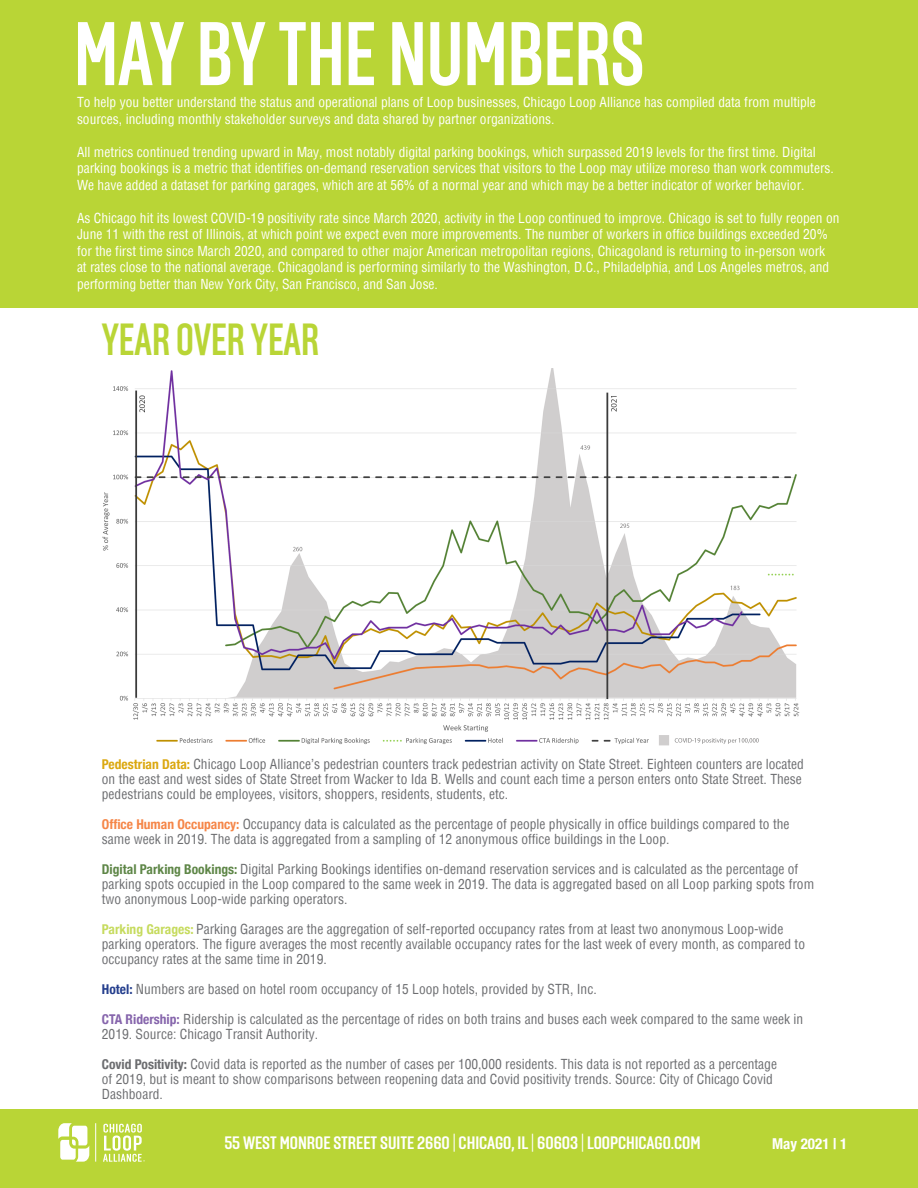
<style>
.page{position:relative;width:918px;height:1188px;background:#fff}
.page>*{position:absolute;margin:0;border:0;box-sizing:border-box;transform-origin:0 0}
.t1{font:700 90px "Solido Condensed";color:#fff;scale:.87 1}
.t2{font:700 45px "Solido Condensed";color:#b9d536;scale:.87 1}
.t3{font:700 18px "Solido Condensed";color:#fff}
.t4{font:700 condensed 15px "Helvetica Neue";color:#fff}
.t5{font:condensed 13.5px/15px "Helvetica";color:#6c6d70}
.t6{font:condensed 13.5px/16.5px "Helvetica";color:#fff}
.s1{font-family:"Helvetica Neue";font-weight:700;color:#dba810}
.s2{font-family:"Helvetica Neue";font-weight:700;color:#f58648}
.s3{font-family:"Helvetica Neue";font-weight:700;color:#5e8647}
.s4{font-family:"Helvetica Neue";font-weight:700;color:#c6db5e}
.s5{font-family:"Helvetica Neue";font-weight:700;color:#253f8e}
.s6{font-family:"Helvetica Neue";font-weight:700;color:#8665ac}
.s7{font-family:"Helvetica Neue";font-weight:700}
</style>
<div class="page">
<div style="left:0;top:0;width:918px;height:308px;background:#b9d536"></div>
<div style="left:0;top:1109px;width:918px;height:79px;background:#b9d536"></div>
<svg style="left:58px;top:1123px;width:31px;height:39px"></svg>
<hr style="left:95px;top:1123px;width:1px;height:39px;background:#fff">
<svg style="left:103px;top:1124px;width:42px;height:38px"></svg>
<img style="left:102px;top:369px;width:698px;height:377px">
<p class="t1" style="left:74px;top:3px;width:657px">MAY BY THE NUMBERS</p>
<p class="t6" style="left:77px;top:94px;width:740px">To help you better understand the status and operational plans of Loop businesses, Chicago Loop Alliance has compiled data from multiple sources, including monthly stakeholder surveys and data shared by partner organizations.</p>
<p class="t6" style="left:77px;top:143px;width:758px">All metrics continued trending upward in May, most notably digital parking bookings, which surpassed 2019 levels for the first time. Digital parking bookings is a metric that identifies on-demand reservation services that visitors to the Loop may utilize moreso than work commuters.<br>We have added a dataset for parking garages, which are at 56% of a normal year and which may be a better indicator of worker behavior.</p>
<p class="t6" style="left:77px;top:209px;width:764px">As Chicago hit its lowest COVID-19 positivity rate since March 2020, activity in the Loop continued to improve. Chicago is set to fully reopen on June 11 with the rest of Illinois, at which point we expect even more improvements. The number of workers in office buildings exceeded 20% for the first time since March 2020, and compared to other major American metropolitan regions, Chicagoland is returning to in-person work<br>at rates close to the national average. Chicagoland is performing similarly to the Washington, D.C., Philadelphia, and Los Angeles metros, and performing better than New York City, San Francisco, and San Jose.</p>
<p class="t2" style="left:102px;top:314px;width:251px">YEAR OVER YEAR</p>
<p class="t5" style="left:102px;top:756px;width:704px"><span class="s1">Pedestrian Data:</span> Chicago Loop Alliance’s pedestrian counters track pedestrian activity on State Street. Eighteen counters are located on the east and west sides of State Street from Wacker to Ida B. Wells and count each time a person enters onto State Street. These pedestrians could be employees, visitors, shoppers, residents, students, etc.</p>
<p class="t5" style="left:102px;top:816px;width:689px"><span class="s2">Office Human Occupancy:</span> Occupancy data is calculated as the percentage of people physically in office buildings compared to the same week in 2019. The data is aggregated from a sampling of 12 anonymous office buildings in the Loop.</p>
<p class="t5" style="left:102px;top:861px;width:714px"><span class="s3">Digital Parking Bookings:</span> Digital Parking Bookings identifies on-demand reservation services and is calculated as the percentage of parking spots occupied in the Loop compared to the same week in 2019. The data is aggregated based on all Loop parking spots from two anonymous Loop-wide parking operators.</p>
<p class="t5" style="left:102px;top:921px;width:705px"><span class="s4">Parking Garages:</span> Parking Garages are the aggregation of self-reported occupancy rates from at least two anonymous Loop-wide parking operators. The figure averages the most recently available occupancy rates for the last week of every month, as compared to occupancy rates at the same time in 2019.</p>
<p class="t5" style="left:102px;top:981px;width:496px"><span class="s5">Hotel:</span> Numbers are based on hotel room occupancy of 15 Loop hotels, provided by STR, Inc.</p>
<p class="t5" style="left:102px;top:1011px;width:703px"><span class="s6">CTA Ridership:</span> Ridership is calculated as the percentage of rides on both trains and buses each week compared to the same week in<br>2019. Source: Chicago Transit Authority.</p>
<p class="t5" style="left:102px;top:1056px;width:677px"><span class="s7">Covid Positivity:</span> Covid data is reported as the number of cases per 100,000 residents. This data is not reported as a percentage of 2019, but is meant to show comparisons between reopening data and Covid positivity trends. Source: City of Chicago Covid<br>Dashboard.</p>
<p class="t3" style="left:224px;top:1133px;width:478px">55 WEST MONROE STREET SUITE 2660 | CHICAGO, IL | 60603 | LOOPCHICAGO.COM</p>
<p class="t4" style="left:772px;top:1131px;width:77px">May 2021 | 1</p>
</div>
